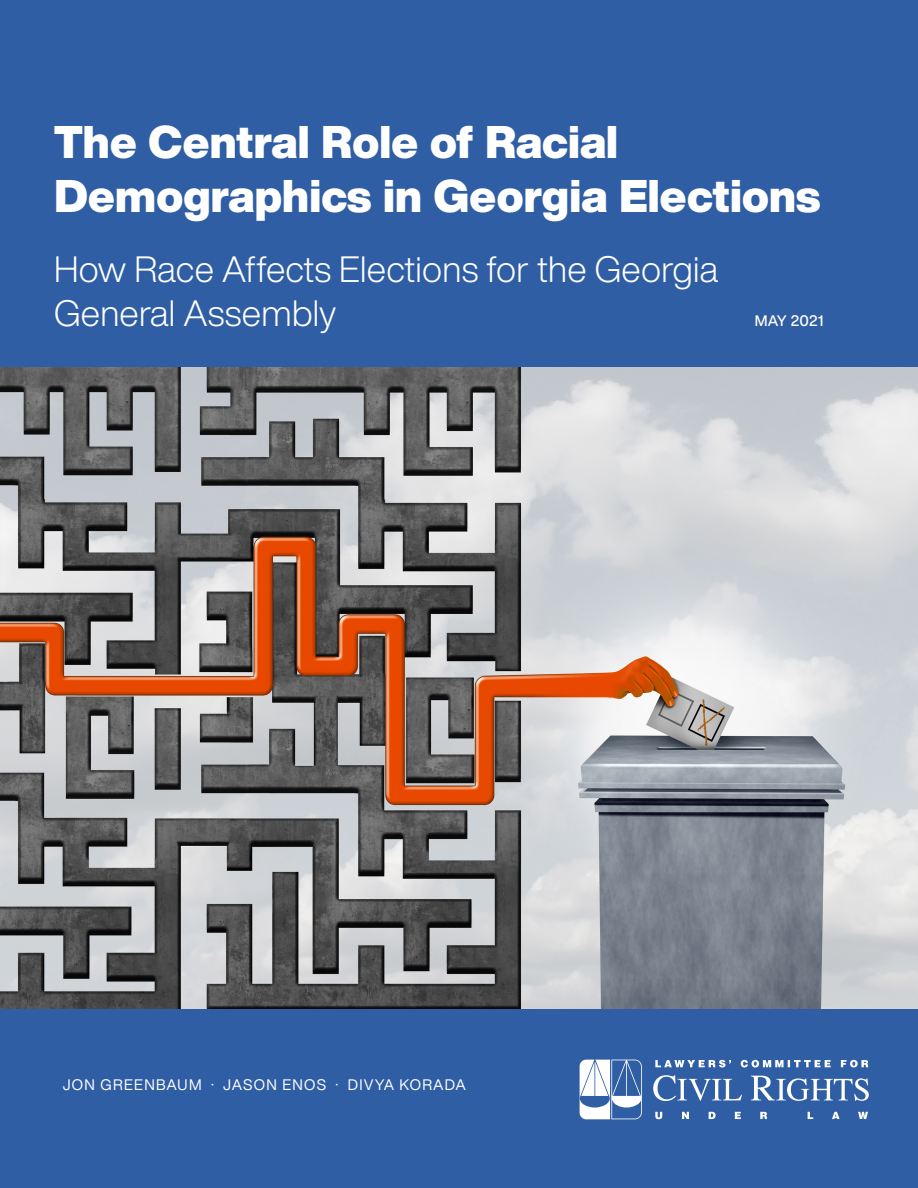
<style>
.page{position:relative;width:918px;height:1188px;background:#fff}
.page>*{position:absolute;margin:0;border:0;box-sizing:border-box;transform-origin:0 0}
.t1{font:900 45px/54px "Helvetica Now Display";letter-spacing:.005em;color:#fff}
.t2{font:300 36px/43.2px "Helvetica Now Display";letter-spacing:.005em;color:#fff}
.t3{font:15px "Helvetica Now Display";letter-spacing:.09em;color:#fff}
.body_text{font:500 15px "Helvetica Now Display";letter-spacing:.01em;color:#fff}
</style>
<div class="page">
<div style="left:0;top:0;width:918px;height:481px;background:#2f5ea5"></div>
<div style="left:0;top:995px;width:917px;height:193px;background:#2f5ea5"></div>
<svg style="left:655px;top:1060px;width:213px;height:7px"></svg>
<svg style="left:655px;top:1112px;width:213px;height:7px"></svg>
<svg style="left:653px;top:1075px;width:216px;height:26px"></svg>
<svg style="left:580px;top:1060px;width:62px;height:59px"></svg>
<img style="left:0;top:367px;width:918px;height:641px">
<p class="t1" style="left:54px;top:115px;width:768px">The Central Role of Racial<br>Demographics in Georgia Elections</p>
<p class="t2" style="left:54px;top:248px;width:666px">How Race Affects Elections for the Georgia<br>General Assembly</p>
<p class="body_text" style="left:755px;top:311px;width:70px">MAY 2021</p>
<p class="t3" style="left:63px;top:1074px;width:405px">JON GREENBAUM · JASON ENOS · DIVYA KORADA</p>
</div>
